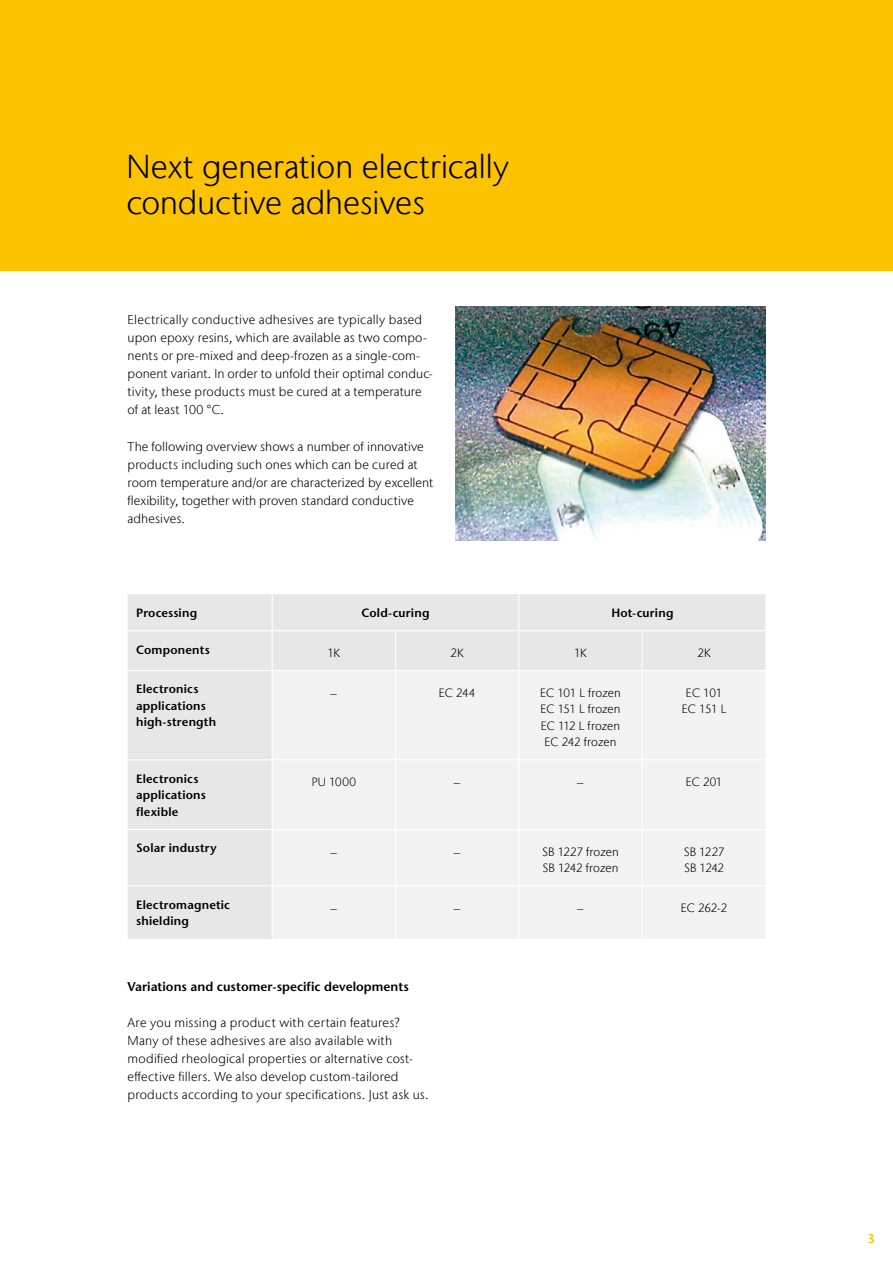
<style>
.page{position:relative;width:893px;height:1263px;background:#fff}
.page>*{position:absolute;margin:0;border:0;box-sizing:border-box;transform-origin:0 0}
.t1{font:300 33px/36px "Stone Sans IIITC Com";letter-spacing:-.01em;color:#000}
.t2{font:300 12.75px/18px "Stone Sans IIITC Com";letter-spacing:.01em;color:#000}
.t3{font:600 12.75px "Stone Sans";color:#000}
.t4{font:600 12.75px "Stone Sans";color:#fdc300}
.t5{font:600 12px/16.5px "Stone Sans";letter-spacing:.015em;color:#000}
.t6{font:300 12px/16.5px "Stone Sans IIITC Com";letter-spacing:-.005em;color:#000;text-align:center}
.t7{font:300 12px/16.5px "Stone Sans IIITC Com";letter-spacing:-.025em;color:#000}
.t8{font:300 12px/16.5px "Stone Sans IIITC Com";letter-spacing:-.03em;color:#000;text-align:center}
</style>
<div class="page">
<div style="left:0;top:0;width:893px;height:270px;background:#fdc300"></div>
<div style="left:128px;top:594px;width:637px;height:345px;background:#e7e7e7"></div>
<div style="left:273px;top:671px;width:492px;height:268px;background:#f2f2f2"></div>
<hr style="left:272px;top:594px;width:1px;height:36px;background:#fff">
<hr style="left:518px;top:594px;width:1px;height:36px;background:#fff">
<hr style="left:128px;top:630px;width:144px;height:1px;background:#fff">
<hr style="left:272px;top:630px;width:123px;height:1px;background:#fff">
<hr style="left:272px;top:631px;width:1px;height:39px;background:#fff">
<hr style="left:395px;top:630px;width:124px;height:1px;background:#fff">
<hr style="left:395px;top:631px;width:1px;height:39px;background:#fff">
<hr style="left:519px;top:630px;width:123px;height:1px;background:#fff">
<hr style="left:518px;top:631px;width:1px;height:39px;background:#fff">
<hr style="left:642px;top:630px;width:123px;height:1px;background:#fff">
<hr style="left:642px;top:631px;width:1px;height:39px;background:#fff">
<hr style="left:128px;top:670px;width:144px;height:1px;background:#fff">
<hr style="left:272px;top:670px;width:123px;height:1px;background:#fff">
<hr style="left:272px;top:671px;width:1px;height:88px;background:#fff">
<hr style="left:395px;top:670px;width:124px;height:1px;background:#fff">
<hr style="left:395px;top:671px;width:1px;height:88px;background:#fff">
<hr style="left:519px;top:670px;width:123px;height:1px;background:#fff">
<hr style="left:518px;top:671px;width:1px;height:88px;background:#fff">
<hr style="left:642px;top:670px;width:123px;height:1px;background:#fff">
<hr style="left:642px;top:671px;width:1px;height:88px;background:#fff">
<hr style="left:128px;top:759px;width:144px;height:1px;background:#fff">
<hr style="left:272px;top:759px;width:123px;height:1px;background:#fff">
<hr style="left:272px;top:760px;width:1px;height:69px;background:#fff">
<hr style="left:395px;top:759px;width:124px;height:1px;background:#fff">
<hr style="left:395px;top:760px;width:1px;height:69px;background:#fff">
<hr style="left:519px;top:759px;width:123px;height:1px;background:#fff">
<hr style="left:518px;top:760px;width:1px;height:69px;background:#fff">
<hr style="left:642px;top:759px;width:123px;height:1px;background:#fff">
<hr style="left:642px;top:760px;width:1px;height:69px;background:#fff">
<hr style="left:128px;top:829px;width:144px;height:1px;background:#fff">
<hr style="left:272px;top:829px;width:123px;height:1px;background:#fff">
<hr style="left:272px;top:830px;width:1px;height:55px;background:#fff">
<hr style="left:395px;top:829px;width:124px;height:1px;background:#fff">
<hr style="left:395px;top:830px;width:1px;height:55px;background:#fff">
<hr style="left:519px;top:829px;width:123px;height:1px;background:#fff">
<hr style="left:518px;top:830px;width:1px;height:55px;background:#fff">
<hr style="left:642px;top:829px;width:123px;height:1px;background:#fff">
<hr style="left:642px;top:830px;width:1px;height:55px;background:#fff">
<hr style="left:128px;top:885px;width:144px;height:1px;background:#fff">
<hr style="left:272px;top:885px;width:123px;height:1px;background:#fff">
<hr style="left:272px;top:886px;width:1px;height:53px;background:#fff">
<hr style="left:395px;top:885px;width:124px;height:1px;background:#fff">
<hr style="left:395px;top:886px;width:1px;height:53px;background:#fff">
<hr style="left:519px;top:885px;width:123px;height:1px;background:#fff">
<hr style="left:518px;top:886px;width:1px;height:53px;background:#fff">
<hr style="left:642px;top:885px;width:123px;height:1px;background:#fff">
<hr style="left:642px;top:886px;width:1px;height:53px;background:#fff">
<img style="left:456px;top:306px;width:309px;height:234px">
<h1 class="t1" style="left:127px;top:148px;width:384px">Next generation electrically conductive adhesives</h1>
<p class="t2" style="left:128px;top:311px;width:307px">Electrically conductive adhesives are typically based upon epoxy resins, which are available as two compo&shy;nents or pre-mixed and deep-frozen as a single-com&shy;ponent variant. In order to unfold their optimal conduc&shy;tivity, these products must be cured at a temperature of at least 100 °C.</p>
<p class="t2" style="left:128px;top:437px;width:307px">The following overview shows a number of innovative products including such ones which can be cured at room temperature and/or are characterized by excellent flexibility, together with proven standard conductive adhesives.</p>
<p class="t5" style="left:136px;top:604px;width:63px">Processing</p>
<p class="t5" style="left:362px;top:604px;width:69px">Cold-curing</p>
<p class="t5" style="left:611px;top:604px;width:64px">Hot-curing</p>
<p class="t5" style="left:136px;top:641px;width:75px">Components</p>
<p class="t6" style="left:328px;top:644px;width:14px">1K</p>
<p class="t6" style="left:451px;top:644px;width:15px">2K</p>
<p class="t6" style="left:574px;top:644px;width:14px">1K</p>
<p class="t6" style="left:697px;top:644px;width:15px">2K</p>
<p class="t5" style="left:136px;top:681px;width:82px">Electronics applications high-strength</p>
<p class="t6" style="left:439px;top:684px;width:38px">EC 244</p>
<p class="t6" style="left:540px;top:684px;width:82px">EC 101 L frozen<br>EC 151 L frozen<br>EC 112 L frozen<br>EC 242 frozen</p>
<p class="t8" style="left:682px;top:684px;width:46px">EC 101<br>EC 151 L</p>
<p class="t5" style="left:136px;top:770px;width:71px">Electronics applications flexible</p>
<p class="t6" style="left:312px;top:773px;width:46px">PU 1000</p>
<p class="t6" style="left:454px;top:773px;width:8px">–</p>
<p class="t6" style="left:577px;top:773px;width:8px">–</p>
<p class="t6" style="left:686px;top:773px;width:38px">EC 201</p>
<p class="t5" style="left:136px;top:840px;width:82px">Solar industry</p>
<p class="t6" style="left:542px;top:843px;width:78px;text-align:left">SB 1227 frozen<br>SB 1242 frozen</p>
<p class="t7" style="left:684px;top:843px;width:42px">SB 1227<br>SB 1242</p>
<p class="t5" style="left:136px;top:896px;width:95px">Electromagnetic shielding</p>
<p class="t6" style="left:331px;top:899px;width:8px">–</p>
<p class="t6" style="left:454px;top:899px;width:8px">–</p>
<p class="t6" style="left:577px;top:899px;width:8px">–</p>
<p class="t6" style="left:681px;top:899px;width:48px">EC 262-2</p>
<p class="t3" style="left:128px;top:978px;width:283px">Variations and customer-specific developments</p>
<p class="t2" style="left:128px;top:1013px;width:303px">Are you missing a product with certain features?<br>Many of these adhesives are also available with modified rheological properties or alternative cost&shy;effective fillers. We also develop custom-tailored products according to your specifications. Just ask us.</p>
<p class="t4" style="left:867px;top:1230px;width:9px">3</p>
</div>
